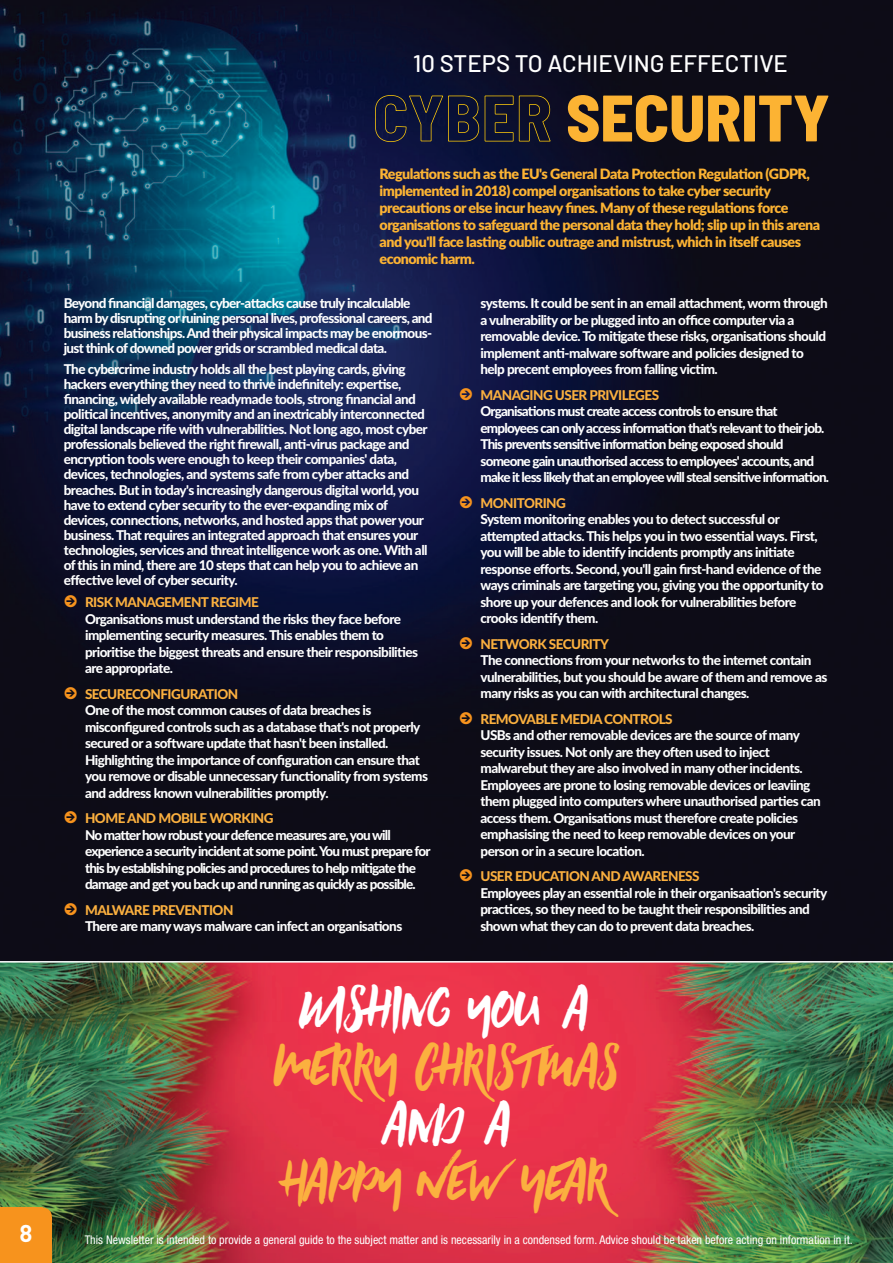
<style>
.page{position:relative;width:893px;height:1263px;background:#fff}
.page>*{position:absolute;margin:0;border:0;box-sizing:border-box;transform-origin:0 0}
.t1{font:48px/57.6px "Summer Hearts";color:#fbb03f;text-align:center}
.t2{font:500 24px "Barlow";color:#fff}
.t3{font:700 24px "DIN";color:#fff}
.t4{font:900 14.25px/17.1px "Lato";letter-spacing:-.035em;color:#fcb333}
.t5{font:800 13.5px/16.5px "Lato";letter-spacing:-.04em;color:#fff}
.t6{font:800 13.5px/16.5px "Lato";letter-spacing:-.06em;color:#fff}
.t7{font:condensed 12px "Helvetica Neue";color:#fff}
.s1{color:#fbb03f}
.s2{color:#fff}
</style>
<div class="page">
<img style="left:0;top:0;width:893px;height:961px">
<img style="left:0;top:961px;width:893px;height:302px">
<div style="left:0;top:1208px;width:43px;height:55px;background:#f7931d"></div>
<div style="left:0;top:1217px;width:52px;height:46px;background:#f7931d"></div>
<div style="left:5px;top:1208px;width:47px;height:44px;background:#f7931d;border-radius:9px"></div>
<svg style="left:759px;top:96px;width:69px;height:45px;background:#795823"></svg>
<div style="left:744px;top:96px;width:11px;height:45px;background:#fcb333"></div>
<svg style="left:568px;top:95px;width:172px;height:47px;background:#9f7229"></svg>
<svg style="left:485px;top:96px;width:66px;height:45px;background:#1f1e29"></svg>
<svg style="left:375px;top:95px;width:104px;height:47px;background:#1e2035"></svg>
<svg style="left:65px;top:595px;width:12px;height:12px"></svg>
<svg style="left:65px;top:687px;width:12px;height:12px"></svg>
<svg style="left:65px;top:811px;width:12px;height:12px"></svg>
<svg style="left:65px;top:903px;width:12px;height:12px"></svg>
<svg style="left:460px;top:388px;width:12px;height:12px"></svg>
<svg style="left:460px;top:496px;width:12px;height:12px"></svg>
<svg style="left:460px;top:637px;width:12px;height:12px"></svg>
<svg style="left:460px;top:712px;width:12px;height:12px"></svg>
<svg style="left:460px;top:869px;width:12px;height:12px"></svg>
<p class="t2" style="left:413px;top:50px;width:376px">10 STEPS TO ACHIEVING EFFECTIVE</p>
<p class="t4" style="left:380px;top:166px;width:442px">Regulations such as the EU's General Data Protection Regulation (GDPR, implemented in 2018) compel organisations to take cyber security precautions or else incur heavy fines. Many of these regulations force organisations to safeguard the personal data they hold; slip up in this arena and you'll face lasting oublic outrage and mistrust, which in itself causes economic harm.</p>
<p class="t5" style="left:64px;top:297px;width:370px;line-height:15px">Beyond financial damages, cyber-attacks cause truly incalculable harm by disrupting or ruining personal lives, professional careers, and business relationships. And their physical impacts may be enormous&shy;just think of downed power grids or scrambled medical data.</p>
<p class="t5" style="left:64px;top:363px;width:365px;line-height:15px">The cybercrime industry holds all the best playing cards, giving hackers everything they need to thrive indefinitely: expertise, financing, widely available readymade tools, strong financial and political incentives, anonymity and an inextricably interconnected digital landscape rife with vulnerabilities. Not long ago, most cyber professionals believed the right firewall, anti-virus package and encryption tools were enough to keep their companies' data, devices, technologies, and systems safe from cyber attacks and breaches. But in today's increasingly dangerous digital world, you have to extend cyber security to the ever-expanding mix of devices, connections, networks, and hosted apps that power your business. That requires an integrated approach that ensures your technologies, services and threat intelligence work as one. With all of this in mind, there are 10 steps that can help you to achieve an effective level of cyber security.</p>
<p class="t5" style="left:85px;top:595px;width:335px"><span class="s1">RISK MANAGEMENT REGIME<br></span>Organisations must understand the risks they face before implementing security measures. This enables them to prioritise the biggest threats and ensure their responsibilities are appropriate.</p>
<p class="t5" style="left:85px;top:687px;width:345px"><span class="s1">SECURECONFIGURATION<br></span>One of the most common causes of data breaches is misconfigured controls such as a database that's not properly secured or a software update that hasn't been installed.<br>Highlighting the importance of configuration can ensure that you remove or disable unnecessary functionality from systems and address known vulnerabilities promptly.</p>
<p class="t6" style="left:85px;top:811px;width:347px"><span class="s1">HOME AND MOBILE WORKING<br></span>No matter how robust your defence measures are, you will experience a security incident at some point. You must prepare for this by establishing policies and procedures to help mitigate the damage and get you back up and running as quickly as possible.</p>
<p class="t5" style="left:85px;top:903px;width:319px"><span class="s1">MALWARE PREVENTION<br></span>There are many ways malware can infect an organisations</p>
<p class="t5" style="left:480px;top:296px;width:349px">systems. It could be sent in an email attachment, worm through a vulnerability or be plugged into an office computer via a removable device. To mitigate these risks, organisations should implement anti-malware software and policies designed to help precent employees from falling victim.</p>
<p class="t6" style="left:480px;top:387px;width:350px"><span class="s1">MANAGING USER PRIVILEGES<br></span>Organisations must create access controls to ensure that employees can only access information that's relevant to their job.<br>This prevents sensitive information being exposed should someone gain unauthorised access to employees' accounts, and make it less likely that an employee will steal sensitive information.</p>
<p class="t5" style="left:480px;top:495px;width:344px"><span class="s1">MONITORING<br></span>System monitoring enables you to detect successful or attempted attacks. This helps you in two essential ways. First, you will be able to identify incidents promptly ans initiate response efforts. Second, you'll gain first-hand evidence of the ways criminals are targeting you, giving you the opportunity to shore up your defences and look for vulnerabilities before crooks identify them.</p>
<p class="t5" style="left:480px;top:636px;width:348px"><span class="s1">NETWORK SECURITY<br></span>The connections from your networks to the internet contain vulnerabilities, but you should be aware of them and remove as many risks as you can with architectural changes.</p>
<p class="t5" style="left:480px;top:711px;width:342px"><span class="s1">REMOVABLE MEDIA CONTROLS<br></span>USBs and other removable devices are the source of many security issues. Not only are they often used to inject malwarebut they are also involved in many other incidents.<br>Employees are prone to losing removable devices or leaviing them plugged into computers where unauthorised parties can access them. Organisations must therefore create policies emphasising the need to keep removable devices on your person or in a secure location.</p>
<p class="t5" style="left:480px;top:869px;width:348px"><span class="s1">USER EDUCATION AND AWARENESS<br></span>Employees play an essential role in their organisaation's security practices, so they need to be taught their responsibilities and shown what they can do to prevent data breaches.</p>
<p class="t1" style="left:274px;top:983px;width:346px"><span class="s2">WISHING YOU A<br></span>MERRY CHRISTMAS<br><span class="s2">AND A<br></span>HAPPY NEW YEAR</p>
<p class="t3" style="left:19px;top:1225px;width:15px">8</p>
<p class="t7" style="left:85px;top:1235px;width:769px">This Newsletter is intended to provide a general guide to the subject matter and is necessarily in a condensed form. Advice should be taken before acting on information in it.</p>
</div>
